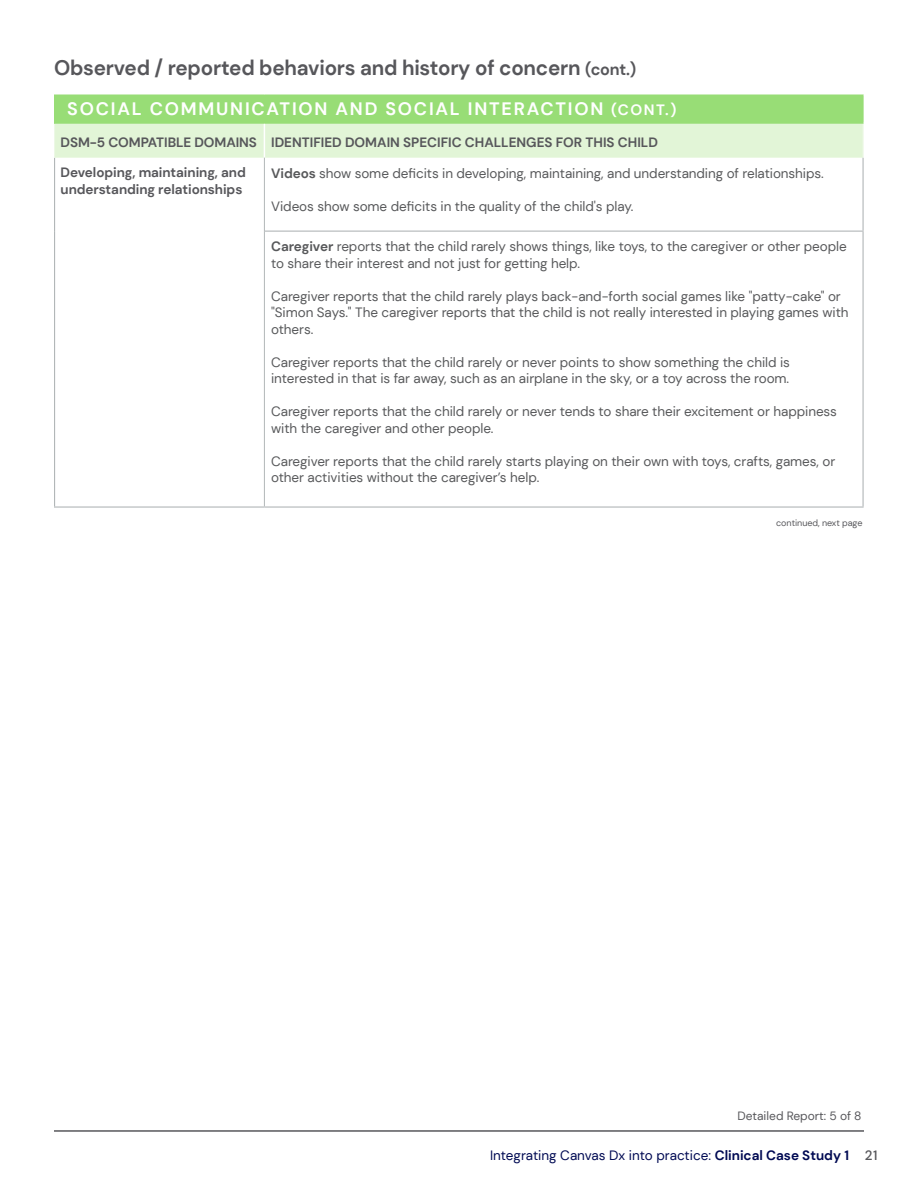
<style>
.page{position:relative;width:918px;height:1188px;background:#fff}
.page>*{position:absolute;margin:0;border:0;box-sizing:border-box;transform-origin:0 0}
.t1{font:700 21px "DM Sans";letter-spacing:-.01em;color:#57575b}
.t2{font:700 18px "DM Sans";letter-spacing:.1em;color:#fff}
.t3{font:13.5px/16.5px "DM Sans";letter-spacing:-.005em;color:#58595b}
.t4{font:700 13.5px/16.5px "DM Sans";letter-spacing:-.005em;color:#57575b}
.t5{font:13.5px "DM Sans";color:#000a53}
.detail_block_header{font:12px "DM Sans";color:#57575b}
.t6{font:9px "DM Sans";letter-spacing:-.005em;color:#57575b}
.s1{font-size:16.5px}
.s2{font-size:15px}
.s3{font-weight:700}
.s4{font-weight:500;color:#57575b}
</style>
<div class="page">
<hr style="left:54px;top:94px;width:210px;height:2px;background:#98dd76">
<hr style="left:264px;top:94px;width:600px;height:2px;background:#98dd76">
<hr style="left:264px;top:158px;width:1px;height:73px;background:#b2b7b8">
<hr style="left:264px;top:231px;width:1px;height:275px;background:#b2b7b8">
<hr style="left:54px;top:158px;width:1px;height:73px;background:#b2b7b8">
<hr style="left:54px;top:231px;width:1px;height:275px;background:#b2b7b8">
<hr style="left:54px;top:506px;width:210px;height:2px;background:#b2b7b8">
<hr style="left:862px;top:158px;width:2px;height:73px;background:#b2b7b8">
<hr style="left:265px;top:231px;width:599px;height:1px;background:#b2b7b8">
<hr style="left:862px;top:232px;width:2px;height:274px;background:#b2b7b8">
<hr style="left:264px;top:506px;width:600px;height:2px;background:#b2b7b8">
<hr style="left:862px;top:124px;width:2px;height:34px;background:#ecf8e5">
<svg style="left:54px;top:96px;width:808px;height:62px;background:#c1eaac"></svg>
<hr style="left:862px;top:96px;width:2px;height:27px;background:#98dd76">
<hr style="left:54px;top:123px;width:210px;height:1px;background:#98dd76">
<hr style="left:264px;top:123px;width:600px;height:1px;background:#98dd76">
<hr style="left:54px;top:1130px;width:810px;height:2px;background:#57575b">
<p class="t1" style="left:54px;top:54px;width:584px">Observed / reported behaviors and history of concern <span class="s1">(cont.)</span></p>
<p class="t2" style="left:67px;top:98px;width:611px">SOCIAL COMMUNICATION AND SOCIAL INTERACTION <span class="s2">(CONT.)</span></p>
<p class="t4" style="left:61px;top:134px;width:198px">DSM-5 COMPATIBLE DOMAINS</p>
<p class="t4" style="left:271px;top:134px;width:388px">IDENTIFIED DOMAIN SPECIFIC CHALLENGES FOR THIS CHILD</p>
<p class="t4" style="left:61px;top:164px;width:187px">Developing, maintaining, and understanding relationships</p>
<p class="t3" style="left:271px;top:165px;width:554px"><span class="s3">Videos</span> show some deficits in developing, maintaining, and understanding of relationships.</p>
<p class="t3" style="left:271px;top:198px;width:364px">Videos show some deficits in the quality of the child's play.</p>
<p class="t3" style="left:271px;top:238px;width:577px"><span class="s3">Caregiver</span> reports that the child rarely shows things, like toys, to the caregiver or other people to share their interest and not just for getting help.</p>
<p class="t3" style="left:271px;top:288px;width:579px">Caregiver reports that the child rarely plays back-and-forth social games like "patty-cake" or "Simon Says." The caregiver reports that the child is not really interested in playing games with others.</p>
<p class="t3" style="left:271px;top:354px;width:520px">Caregiver reports that the child rarely or never points to show something the child is interested in that is far away, such as an airplane in the sky, or a toy across the room.</p>
<p class="t3" style="left:271px;top:403px;width:567px">Caregiver reports that the child rarely or never tends to share their excitement or happiness with the caregiver and other people.</p>
<p class="t3" style="left:271px;top:453px;width:566px">Caregiver reports that the child rarely starts playing on their own with toys, crafts, games, or other activities without the caregiver’s help.</p>
<p class="t6" style="left:776px;top:518px;width:88px">continued, next page</p>
<p class="detail_block_header" style="left:738px;top:1108px;width:126px">Detailed Report: 5 of 8</p>
<p class="t5" style="left:490px;top:1147px;width:389px">Integrating Canvas Dx into practice: <span class="s3">Clinical Case Study 1</span> <span class="s4">21</span></p>
</div>
